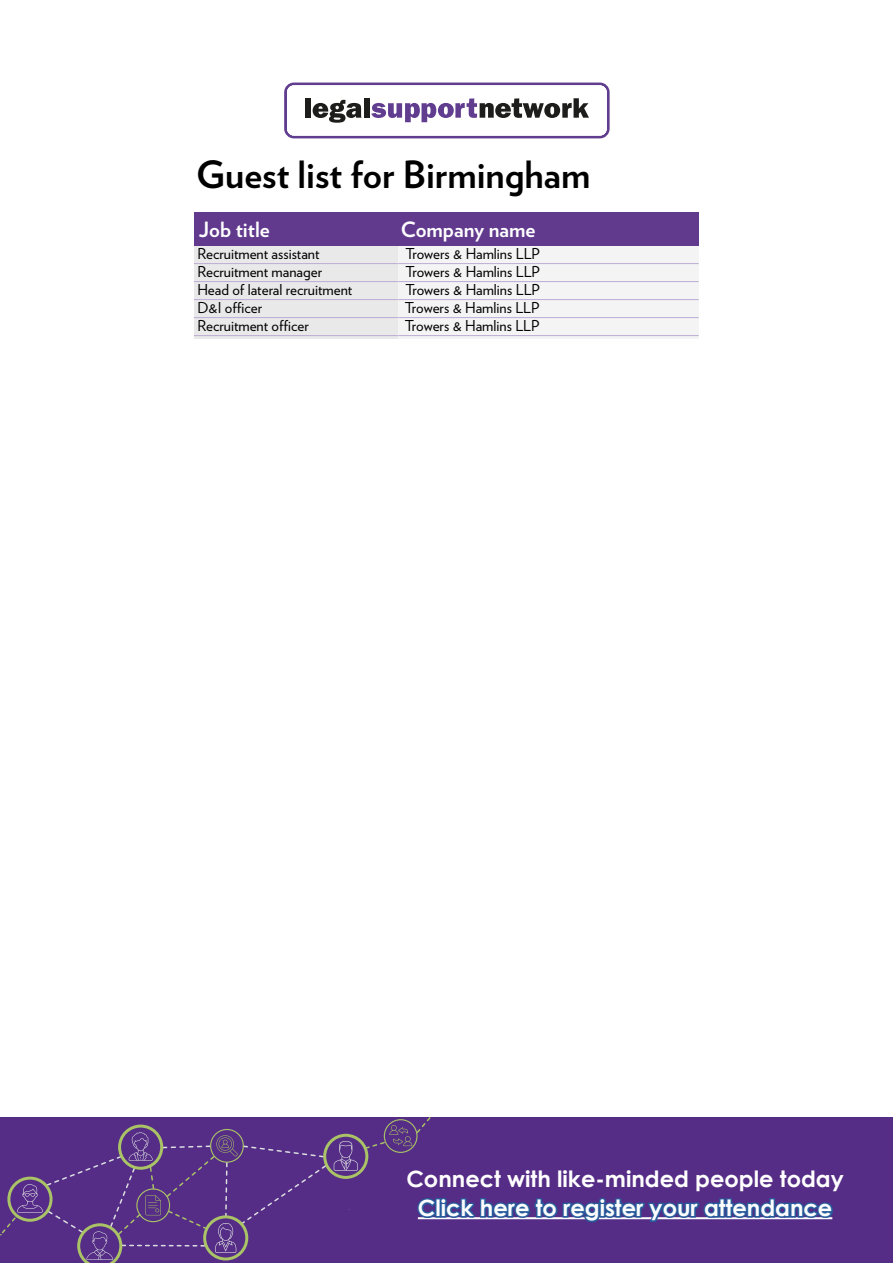
<style>
.page{position:relative;width:893px;height:1263px;background:#fff}
.page>*{position:absolute;margin:0;border:0;box-sizing:border-box;transform-origin:0 0}
.t1{font:700 37.5px "Verlag";color:#000}
.t2{font:700 22.5px "Century Gothic";color:#fff}
.t3{font:700 22.5px "Century Gothic";color:#fdfdfe}
.t4{font:700 21px "Verlag";color:#fff}
.t5{font:15px/18px "Verlag";color:#000}
</style>
<div class="page">
<div style="left:398px;top:245px;width:301px;height:94px;background:#f4f4f4"></div>
<div style="left:194px;top:245px;width:204px;height:94px;background:#e9e9e9"></div>
<div style="left:194px;top:212px;width:505px;height:33px;background:#613a8e"></div>
<hr style="left:194px;top:263px;width:204px;height:1px;background:#bcacd5">
<hr style="left:194px;top:281px;width:204px;height:1px;background:#bcacd5">
<hr style="left:194px;top:299px;width:204px;height:1px;background:#bcacd5">
<hr style="left:194px;top:317px;width:204px;height:1px;background:#bcacd5">
<hr style="left:194px;top:335px;width:204px;height:1px;background:#bcacd5">
<svg style="left:284px;top:83px;width:326px;height:55px"></svg>
<div style="left:0;top:1117px;width:893px;height:146px;background:#552c86"></div>
<svg style="left:417px;top:1198px;width:416px;height:25px"></svg>
<hr style="left:398px;top:263px;width:301px;height:1px;background:#bcacd5">
<hr style="left:398px;top:281px;width:301px;height:1px;background:#bcacd5">
<hr style="left:398px;top:299px;width:301px;height:1px;background:#bcacd5">
<hr style="left:398px;top:317px;width:301px;height:1px;background:#bcacd5">
<hr style="left:398px;top:335px;width:301px;height:1px;background:#bcacd5">
<div style="left:210px;top:1129px;width:34px;height:34px;border:1px solid #a9c366;border-radius:50%"></div>
<div style="left:384px;top:1119px;width:34px;height:34px;border:1px solid #a9c366;border-radius:50%"></div>
<div style="left:118px;top:1124px;width:45px;height:46px;border:3px solid #a9c366;border-radius:50%"></div>
<div style="left:323px;top:1134px;width:45px;height:45px;border:3px solid #a9c366;border-radius:50%"></div>
<svg style="left:334px;top:1141px;width:24px;height:30px"></svg>
<svg style="left:0;top:1132px;width:328px;height:131px"></svg>
<svg style="left:364px;top:1117px;width:67px;height:33px"></svg>
<h1 class="t1" style="left:196px;top:145px;width:396px">Guest list for Birmingham</h1>
<h3 class="t4" style="left:199px;top:213px;width:73px">Job title</h3>
<h3 class="t4" style="left:401px;top:213px;width:136px">Company name</h3>
<p class="t5" style="left:197px;top:244px;width:156px">Recruitment assistant<br>Recruitment manager<br>Head of lateral recruitment<br>D&amp;I officer<br>Recruitment officer</p>
<p class="t5" style="left:405px;top:244px;width:136px;text-align:justify">Trowers &amp; Hamlins LLP Trowers &amp; Hamlins LLP Trowers &amp; Hamlins LLP Trowers &amp; Hamlins LLP Trowers &amp; Hamlins LLP</p>
<h2 class="t2" style="left:406px;top:1162px;width:439px">Connect with like-minded people today</h2>
<h2 class="t3" style="left:418px;top:1191px;width:416px">Click here to register your attendance</h2>
</div>
